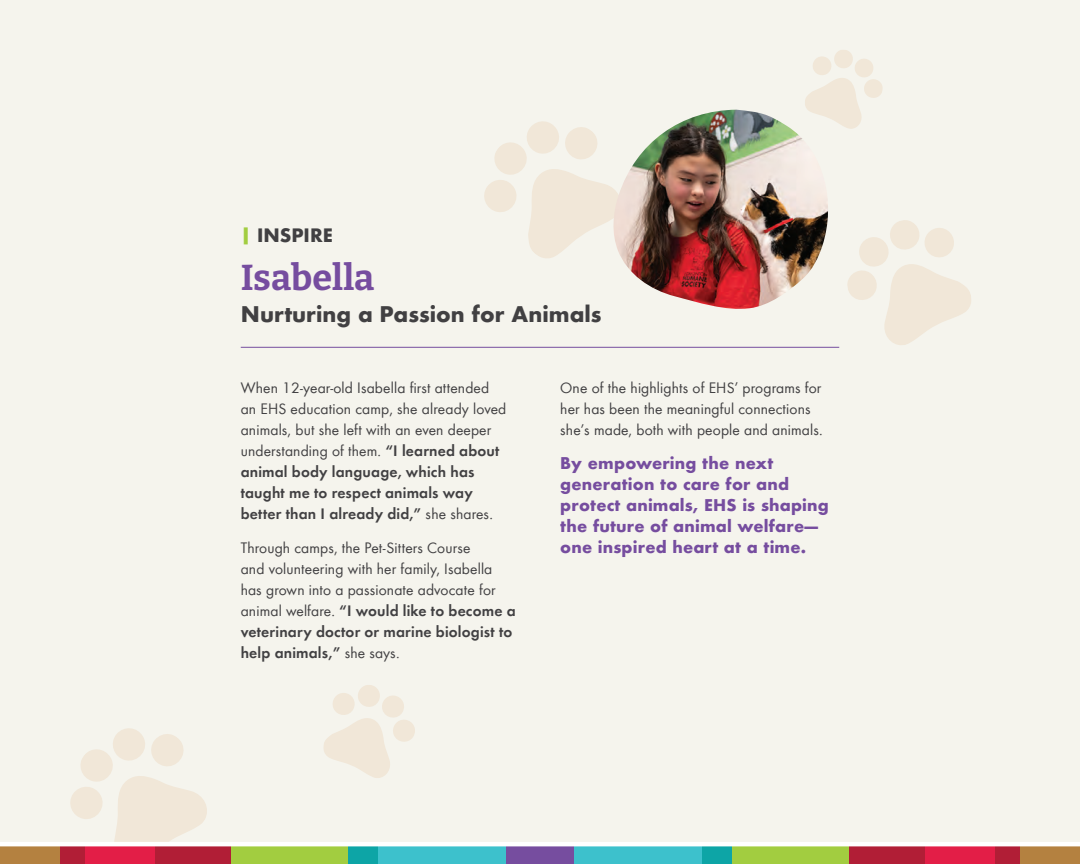
<style>
.page{position:relative;width:1080px;height:864px;background:#fff}
.page>*{position:absolute;margin:0;border:0;box-sizing:border-box;transform-origin:0 0}
.Heading_1{font:700 36px "Bitter";color:#764d9f}
.Heading_1-2{font:700 21px "Futura";color:#414042}
.Eyebrow_Text{font:700 18px "Futura";color:#414042}
.Body_Copy{font:15.75px/21px "Futura Boo";letter-spacing:.01em;color:#414042}
.Body_Copy-2{font:700 15.75px/21px "Futura";letter-spacing:.01em;color:#764d9f}
.s1{color:#a2cd40}
.s2{font-family:"Futura Dem"}
</style>
<div class="page">
<div style="left:0;top:0;width:1080px;height:850px;background:#f5f4ed"></div>
<svg style="left:484px;top:121px;width:128px;height:137px"></svg>
<svg style="left:70px;top:728px;width:137px;height:114px"></svg>
<svg style="left:847px;top:220px;width:124px;height:125px"></svg>
<svg style="left:805px;top:50px;width:78px;height:79px"></svg>
<svg style="left:323px;top:685px;width:92px;height:93px"></svg>
<img style="left:612px;top:110px;width:218px;height:199px">
<hr style="left:241px;top:347px;width:598px;height:1px;background:#764d9f">
<div style="left:60px;top:843px;width:26px;height:21px;background:#b11e36"></div>
<div style="left:85px;top:843px;width:71px;height:21px;background:#e31e47"></div>
<div style="left:4px;top:843px;width:56px;height:21px;background:#b48140"></div>
<div style="left:155px;top:843px;width:76px;height:21px;background:#b11e36"></div>
<div style="left:231px;top:843px;width:118px;height:21px;background:#a2cd40"></div>
<div style="left:349px;top:843px;width:29px;height:21px;background:#0da5a6"></div>
<div style="left:378px;top:843px;width:128px;height:21px;background:#3dc1cc"></div>
<div style="left:506px;top:843px;width:34px;height:21px;background:#764d9f"></div>
<div style="left:994px;top:843px;width:26px;height:21px;background:#b11e36"></div>
<div style="left:924px;top:843px;width:71px;height:21px;background:#e31e47"></div>
<div style="left:1020px;top:843px;width:56px;height:21px;background:#b48140"></div>
<div style="left:849px;top:843px;width:76px;height:21px;background:#b11e36"></div>
<div style="left:731px;top:843px;width:118px;height:21px;background:#a2cd40"></div>
<div style="left:702px;top:843px;width:29px;height:21px;background:#0da5a6"></div>
<div style="left:574px;top:843px;width:128px;height:21px;background:#3dc1cc"></div>
<div style="left:540px;top:843px;width:34px;height:21px;background:#764d9f"></div>
<hr style="left:0;top:842px;width:1080px;height:4px;background:#fff">
<p class="Eyebrow_Text" style="left:241px;top:222px;width:94px"><span class="s1">|</span> INSPIRE</p>
<p class="Heading_1" style="left:241px;top:248px;width:135px">Isabella</p>
<p class="Heading_1-2" style="left:241px;top:299px;width:362px">Nurturing a Passion for Animals</p>
<p class="Body_Copy" style="left:241px;top:376px;width:267px">When 12-year-old Isabella first attended an EHS education camp, she already loved animals, but she left with an even deeper understanding of them. <span class="s2">“I learned about animal body language, which has taught me to respect animals way better than I already did,”</span> she shares.</p>
<p class="Body_Copy" style="left:241px;top:537px;width:276px">Through camps, the Pet-Sitters Course<br>and volunteering with her family, Isabella has grown into a passionate advocate for animal welfare. <span class="s2">“I would like to become a veterinary doctor or marine biologist to help animals,”</span> she says.</p>
<p class="Body_Copy" style="left:560px;top:376px;width:264px">One of the highlights of EHS’ programs for her has been the meaningful connections she’s made, both with people and animals.</p>
<p class="Body_Copy-2" style="left:560px;top:453px;width:270px">By empowering the next generation to care for and protect animals, EHS is shaping the future of animal welfare— one inspired heart at a time.</p>
</div>
